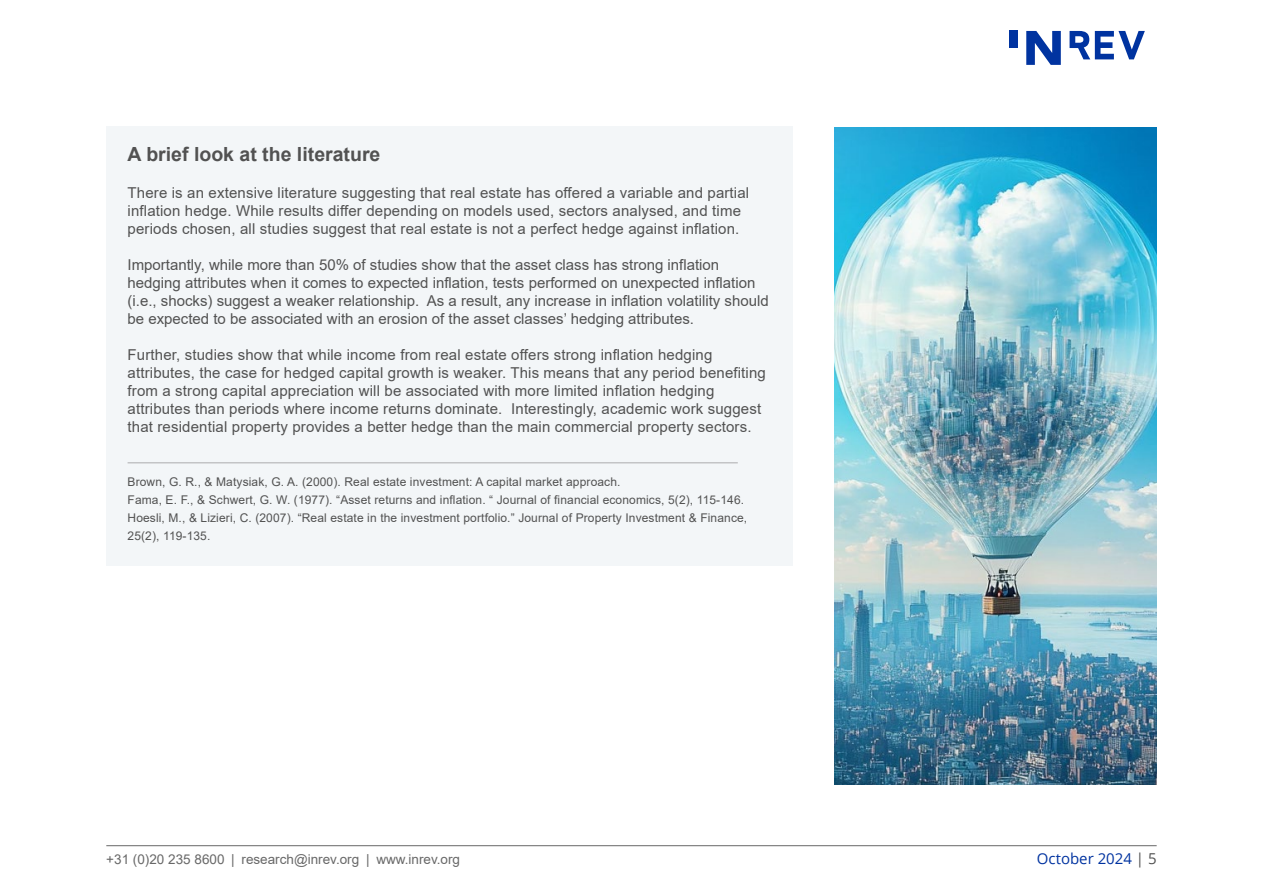
<style>
.page{position:relative;width:1263px;height:893px;background:#fff}
.page>*{position:absolute;margin:0;border:0;box-sizing:border-box;transform-origin:0 0}
.t1{font:700 19.5px "Arial";color:#525252}
.t2{font:15px/18px "Arial";letter-spacing:.01em;color:#525252}
.t3{font:15px "Open Sans";color:#0033a0}
.t4{font:13.5px "Arial";color:#686868}
.t5{font:12px/18px "Arial";letter-spacing:.01em;color:#525252}
.s1{color:#525252}
</style>
<div class="page">
<svg style="left:1009px;top:30px;width:136px;height:35px"></svg>
<hr style="left:106px;top:845px;width:1051px;height:1px;background:#686868">
<div style="left:106px;top:126px;width:686px;height:440px;background:#f3f6f8"></div>
<img style="left:835px;top:127px;width:322px;height:657px">
<hr style="left:128px;top:462px;width:610px;height:1px;background:#686868">
<h1 class="t1" style="left:128px;top:141px;width:254px">A brief look at the literature</h1>
<p class="t2" style="left:128px;top:184px;width:623px">There is an extensive literature suggesting that real estate has offered a variable and partial inflation hedge. While results differ depending on models used, sectors analysed, and time periods chosen, all studies suggest that real estate is not a perfect hedge against inflation.</p>
<p class="t2" style="left:128px;top:256px;width:643px">Importantly, while more than 50% of studies show that the asset class has strong inflation hedging attributes when it comes to expected inflation, tests performed on unexpected inflation (i.e., shocks) suggest a weaker relationship. As a result, any increase in inflation volatility should be expected to be associated with an erosion of the asset classes’ hedging attributes.</p>
<p class="t2" style="left:128px;top:346px;width:640px">Further, studies show that while income from real estate offers strong inflation hedging attributes, the case for hedged capital growth is weaker. This means that any period benefiting from a strong capital appreciation will be associated with more limited inflation hedging attributes than periods where income returns dominate. Interestingly, academic work suggest that residential property provides a better hedge than the main commercial property sectors.</p>
<p class="t5" style="left:128px;top:473px;width:621px">Brown, G. R., &amp; Matysiak, G. A. (2000). Real estate investment: A capital market approach.<br>Fama, E. F., &amp; Schwert, G. W. (1977). “Asset returns and inflation. “ Journal of financial economics, 5(2), 115-146.<br>Hoesli, M., &amp; Lizieri, C. (2007). “Real estate in the investment portfolio.” Journal of Property Investment &amp; Finance, 25(2), 119-135.</p>
<p class="t4" style="left:106px;top:850px;width:355px">+31 (0)20 235 8600 | research@inrev.org | www.inrev.org</p>
<p class="t3" style="left:1037px;top:849px;width:121px">October 2024 <span class="s1">| 5</span></p>
</div>
